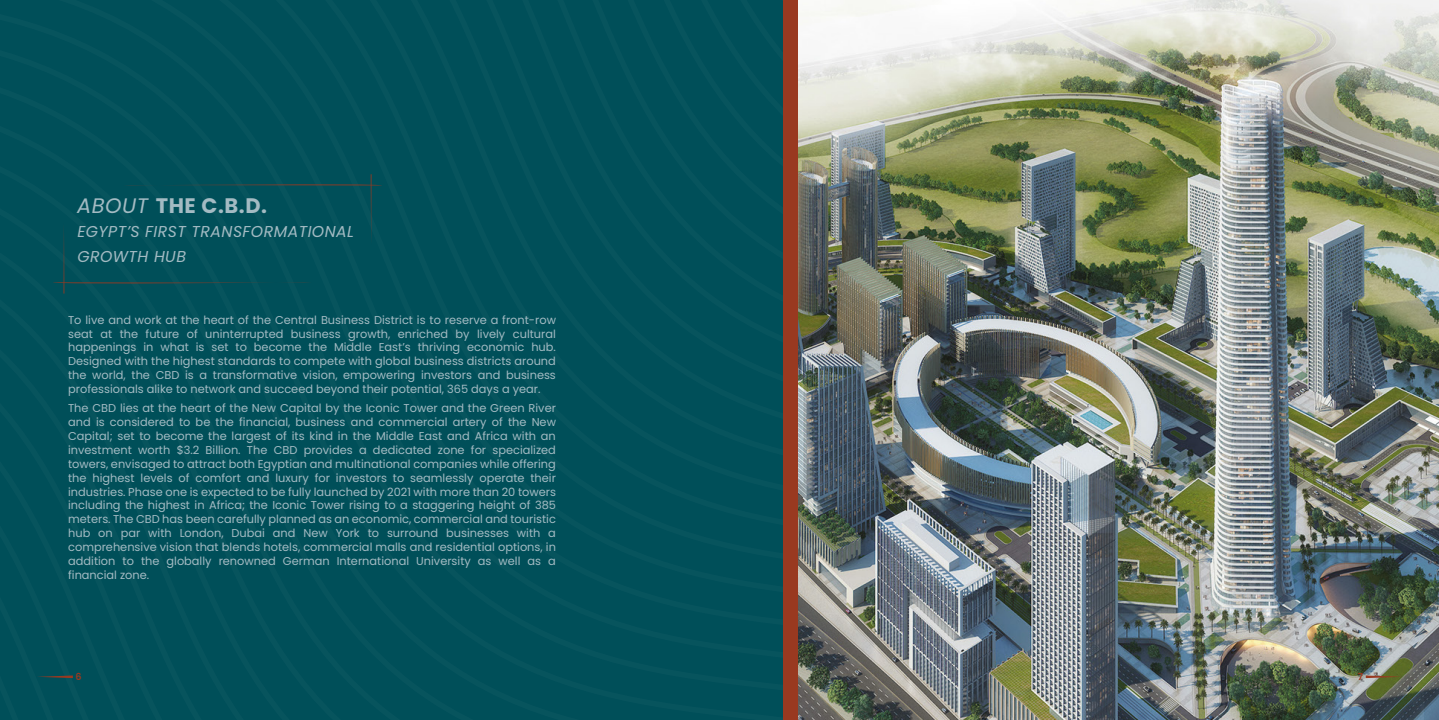
<style>
.page{position:relative;width:1439px;height:720px;background:#fff}
.page>*{position:absolute;margin:0;border:0;box-sizing:border-box;transform-origin:0 0}
.t1{font:700 21px "Poppins";color:#a4bbc3}
.t2{font:italic 15.75px/25.8px "Poppins";letter-spacing:.03em;color:#a4bbc3}
.t3{font:11.38px/13.8px "Poppins";color:#a4bbc3;text-align:justify}
.t4{font:600 9.62px "Poppins";color:#993920}
.s1{font-weight:400;font-style:italic}
</style>
<div class="page">
<div style="left:74px;top:688px;width:709px;height:30px;background:#004f59"></div>
<div style="left:74px;top:658px;width:709px;height:30px;background:#004f59"></div>
<div style="left:74px;top:628px;width:709px;height:30px;background:#004f59"></div>
<div style="left:74px;top:598px;width:709px;height:30px;background:#004f59"></div>
<div style="left:74px;top:568px;width:709px;height:30px;background:#004f59"></div>
<div style="left:74px;top:538px;width:709px;height:30px;background:#004f59"></div>
<div style="left:74px;top:508px;width:709px;height:30px;background:#004f59"></div>
<div style="left:74px;top:478px;width:709px;height:30px;background:#004f59"></div>
<div style="left:74px;top:448px;width:709px;height:30px;background:#004f59"></div>
<div style="left:74px;top:418px;width:709px;height:30px;background:#004f59"></div>
<div style="left:74px;top:388px;width:709px;height:30px;background:#004f59"></div>
<div style="left:0;top:0;width:783px;height:388px;background:#004f59"></div>
<div style="left:16px;top:0;width:767px;height:358px;background:#004f59"></div>
<div style="left:39px;top:0;width:744px;height:328px;background:#004f59"></div>
<div style="left:61px;top:0;width:722px;height:298px;background:#004f59"></div>
<div style="left:629px;top:0;width:154px;height:205px;background:#004f59"></div>
<div style="left:691px;top:0;width:92px;height:158px;background:#004f59"></div>
<div style="left:743px;top:0;width:40px;height:119px;background:#004f59"></div>
<div style="left:52px;top:174px;width:331px;height:119px;background:#004f59"></div>
<img style="left:797px;top:0;width:642px;height:719px">
<div style="left:783px;top:0;width:14px;height:719px;background:#993920"></div>
<div style="left:0;top:343px;width:74px;height:376px;background:#004f59"></div>
<svg style="left:1365px;top:675px;width:36px;height:2px"></svg>
<h1 class="t1" style="left:77px;top:193px;width:192px"><span class="s1">ABOUT</span> THE C.B.D.</h1>
<h2 class="t2" style="left:77px;top:218px;width:278px">EGYPT’S FIRST TRANSFORMATIONAL<br>GROWTH HUB</h2>
<p class="t3" style="left:68px;top:313px;width:489px">To live and work at the heart of the Central Business District is to reserve a front-row seat at the future of uninterrupted business growth, enriched by lively cultural happenings in what is set to become the Middle East’s thriving economic hub.<br>Designed with the highest standards to compete with global business districts around the world, the CBD is a transformative vision, empowering investors and business professionals alike to network and succeed beyond their potential, 365 days a year.</p>
<p class="t3" style="left:68px;top:401px;width:489px">The CBD lies at the heart of the New Capital by the Iconic Tower and the Green River and is considered to be the financial, business and commercial artery of the New Capital; set to become the largest of its kind in the Middle East and Africa with an investment worth $3.2 Billion. The CBD provides a dedicated zone for specialized towers, envisaged to attract both Egyptian and multinational companies while offering the highest levels of comfort and luxury for investors to seamlessly operate their industries. Phase one is expected to be fully launched by 2021 with more than 20 towers including the highest in Africa; the Iconic Tower rising to a staggering height of 385 meters. The CBD has been carefully planned as an economic, commercial and touristic hub on par with London, Dubai and New York to surround businesses with a comprehensive vision that blends hotels, commercial malls and residential options, in addition to the globally renowned German International University as well as a financial zone.</p>
<p class="t4" style="left:76px;top:671px;width:8px">6</p>
<p class="t4" style="left:1357px;top:671px;width:7px">7</p>
</div>
